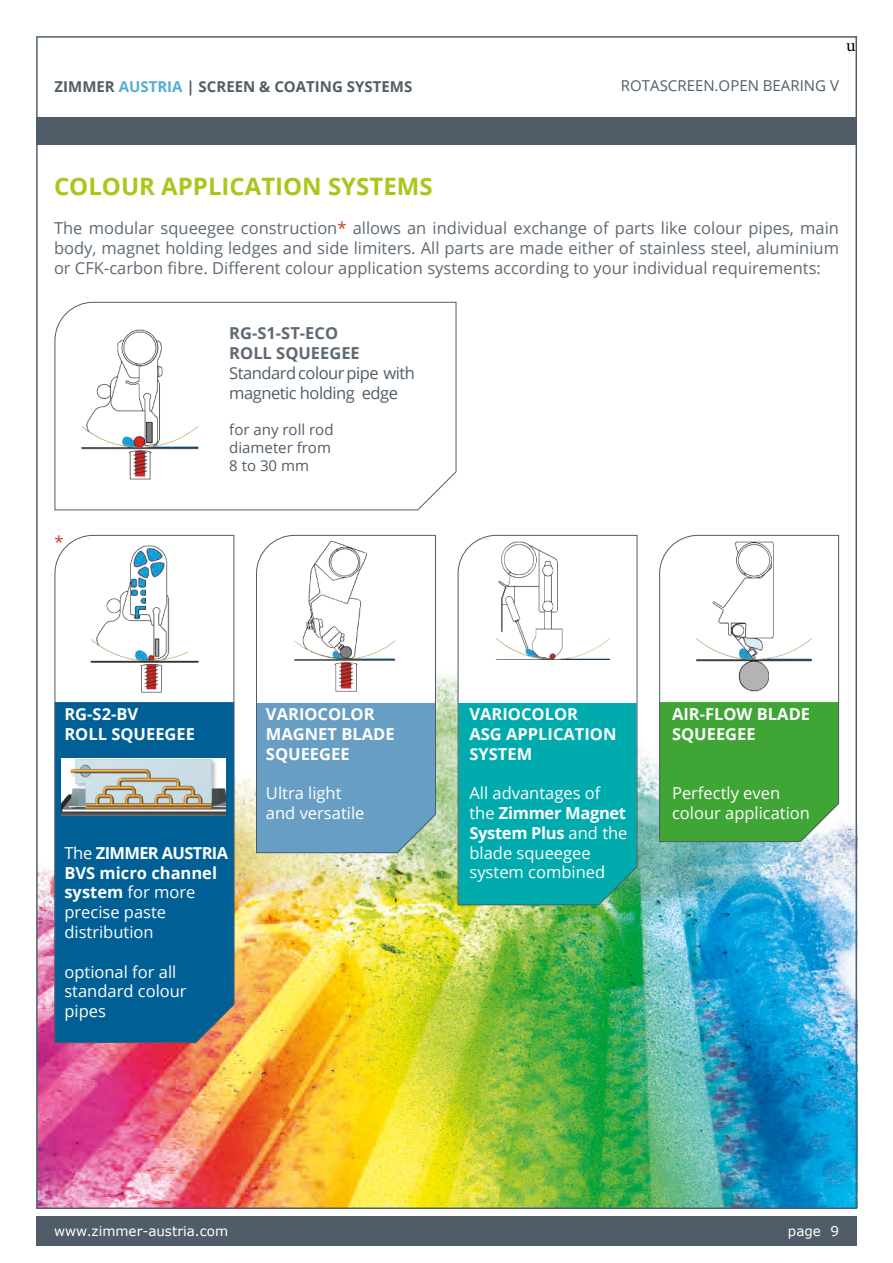
<style>
.page{position:relative;width:893px;height:1263px;background:#fff}
.page>*{position:absolute;margin:0;border:0;box-sizing:border-box;transform-origin:0 0}
.t1{font:700 24px "Open Sans";color:#a8c819}
.t2{font:18px "Minion Pro";color:#000}
.t3{font:16.5px/19.8px "Open Sans";color:#5f6974;text-align:justify}
.t4{font:16.5px/19.8px "Open Sans";color:#fff}
.t5{font:700 16.5px/19.8px "Open Sans";color:#fff}
.t6{font:16.5px/19.8px "Open Sans";letter-spacing:-.03em;color:#505d68}
.t7{font:700 16.5px/19.8px "Open Sans";color:#5f6974}
.t8{font:16.5px "Open Sans";color:#d23627}
.t9{font:15px/18px "Open Sans";color:#505d68}
.t10{font:700 15px "Open Sans";color:#505d68}
.t11{font:13.5px "Verdana";color:#fff}
.s1{color:#51afd5}
.s2{color:#d23627}
.s3{font-weight:700}
</style>
<div class="page">
<img style="left:39px;top:645px;width:815px;height:561px">
<div style="left:36px;top:1216px;width:821px;height:30px;background:#505d68"></div>
<div style="left:36px;top:117px;width:820px;height:28px;background:#505d68"></div>
<svg style="left:54px;top:302px;width:403px;height:209px"></svg>
<img style="left:77px;top:327px;width:129px;height:159px">
<svg style="left:659px;top:535px;width:180px;height:307px"></svg>
<img style="left:684px;top:539px;width:144px;height:159px">
<svg style="left:256px;top:535px;width:180px;height:318px"></svg>
<img style="left:284px;top:539px;width:130px;height:159px">
<svg style="left:457px;top:535px;width:181px;height:370px"></svg>
<svg style="left:54px;top:535px;width:181px;height:508px"></svg>
<p class="t2" style="left:846px;top:33px;width:11px">u</p>
<p class="t10" style="left:55px;top:75px;width:359px">ZIMMER <span class="s1">AUSTRIA</span> | SCREEN &amp; COATING SYSTEMS</p>
<p class="t9" style="left:621px;top:76px;width:220px">ROTASCREEN.OPEN BEARING V</p>
<h1 class="t1" style="left:54px;top:169px;width:380px">COLOUR APPLICATION SYSTEMS</h1>
<p class="t3" style="left:54px;top:218px;width:786px">The modular squeegee construction<span class="s2">*</span> allows an individual exchange of parts like colour pipes, main body, magnet holding ledges and side limiters. All parts are made either of stainless steel, aluminium or CFK-carbon fibre. Different colour application systems according to your individual requirements:</p>
<p class="t8" style="left:54px;top:530px;width:11px">*</p>
<p class="t7" style="left:229px;top:323px;width:132px">RG-S1-ST-ECO<br>ROLL SQUEEGEE</p>
<p class="t6" style="left:229px;top:362px;width:187px">Standard colour pipe with magnetic holding edge</p>
<p class="t9" style="left:229px;top:420px;width:106px">for any roll rod diameter from<br>8 to 30 mm</p>
<p class="t5" style="left:64px;top:704px;width:132px">RG-S2-BV<br>ROLL SQUEEGEE</p>
<p class="t4" style="left:64px;top:842px;width:165px">The <span class="s3">ZIMMER AUSTRIA<br>BVS micro channel system</span> for more precise paste distribution</p>
<p class="t4" style="left:64px;top:961px;width:124px">optional for all standard colour pipes</p>
<p class="t5" style="left:266px;top:704px;width:130px">VARIOCOLOR<br>MAGNET BLADE<br>SQUEEGEE</p>
<p class="t4" style="left:266px;top:783px;width:100px">Ultra light and versatile</p>
<p class="t5" style="left:469px;top:704px;width:149px">VARIOCOLOR<br>ASG APPLICATION<br>SYSTEM</p>
<p class="t4" style="left:469px;top:783px;width:160px">All advantages of the <span class="s3">Zimmer Magnet<br>System Plus</span> and the blade squeegee system combined</p>
<p class="t5" style="left:672px;top:704px;width:140px">AIR-FLOW BLADE<br>SQUEEGEE</p>
<p class="t4" style="left:672px;top:783px;width:139px">Perfectly even colour application</p>
<p class="t11" style="left:54px;top:1222px;width:176px">www.zimmer-austria.com</p>
<p class="t11" style="left:788px;top:1222px;width:53px">page 9</p>
</div>
